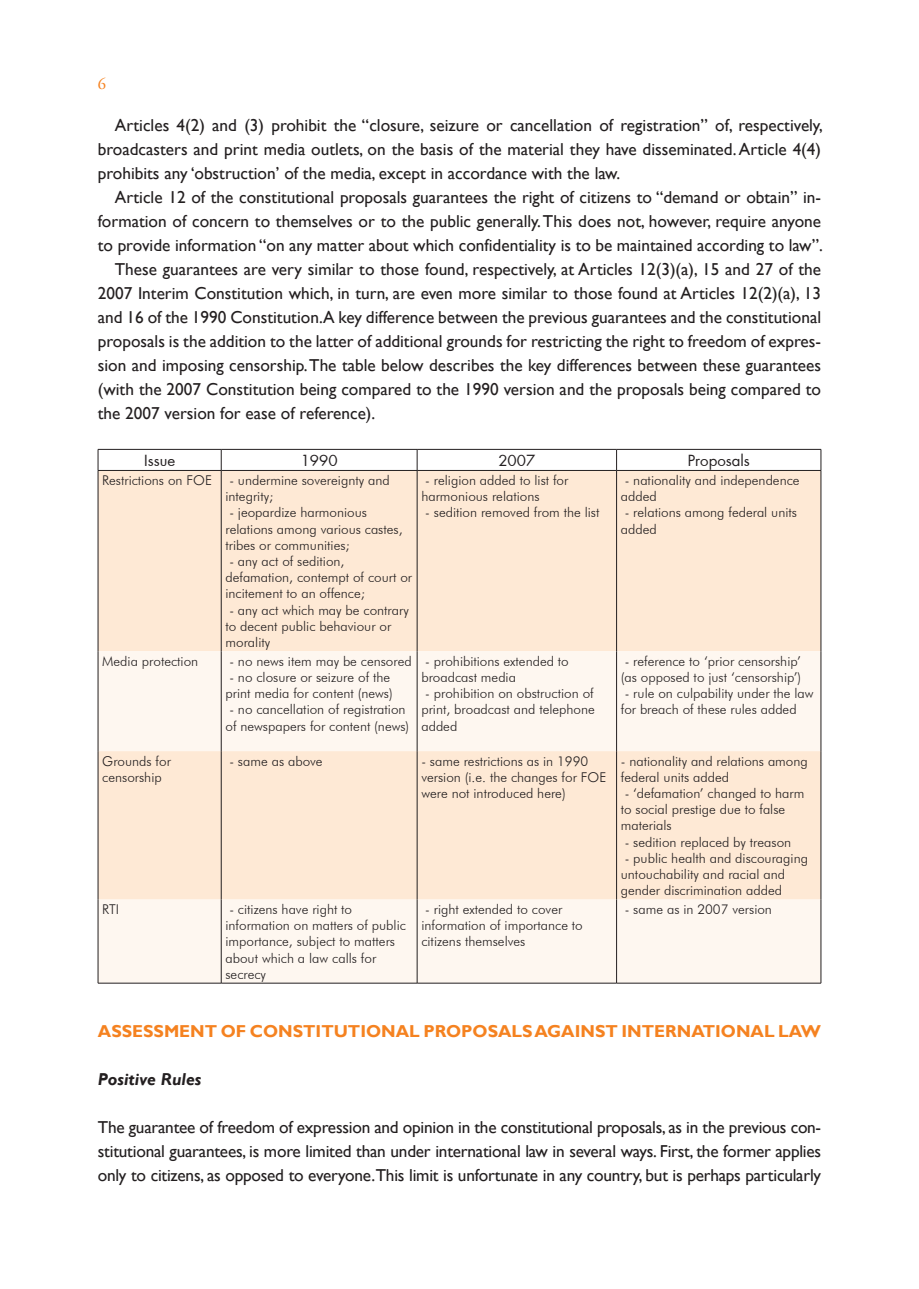
<style>
.page{position:relative;width:919px;height:1289px;background:#fff}
.page>*{position:absolute;margin:0;border:0;box-sizing:border-box;transform-origin:0 0}
.t1{font:17.25px/24px "Gill Sans";color:#231f20;text-align:justify}
.t2{font:700 17.25px "Gill Sans";color:#f58220}
.t3{font:italic 700 17.25px "Gill Sans";color:#231f20}
.t4{font:16.5px "Adobe Garamond Pro";color:#f58220}
.t5{font:15px "Futura";color:#231f20}
.t6{font:300 13.5px/16.2px "Futura BT";color:#231f20}
</style>
<div class="page">
<div style="left:99px;top:471px;width:721px;height:180px;background:#fee9d5"></div>
<svg style="left:99px;top:651px;width:721px;height:331px;fill:#fef7f0"></svg>
<hr style="left:98px;top:449px;width:123px;height:1px;background:#231f20">
<svg style="left:98px;top:449px;width:1px;height:21px"></svg>
<hr style="left:221px;top:449px;width:196px;height:1px;background:#231f20">
<svg style="left:221px;top:449px;width:1px;height:21px"></svg>
<hr style="left:417px;top:449px;width:199px;height:1px;background:#231f20">
<svg style="left:417px;top:449px;width:1px;height:21px"></svg>
<hr style="left:616px;top:449px;width:205px;height:1px;background:#231f20">
<svg style="left:616px;top:449px;width:1px;height:21px"></svg>
<svg style="left:820px;top:449px;width:1px;height:21px"></svg>
<hr style="left:98px;top:470px;width:1px;height:181px;background:#231f20">
<hr style="left:221px;top:470px;width:1px;height:181px;background:#231f20">
<hr style="left:417px;top:470px;width:1px;height:181px;background:#231f20">
<hr style="left:616px;top:470px;width:1px;height:181px;background:#231f20">
<hr style="left:820px;top:470px;width:1px;height:181px;background:#231f20">
<hr style="left:98px;top:651px;width:1px;height:100px;background:#231f20">
<hr style="left:221px;top:651px;width:1px;height:100px;background:#231f20">
<hr style="left:417px;top:651px;width:1px;height:100px;background:#231f20">
<hr style="left:616px;top:651px;width:1px;height:100px;background:#231f20">
<hr style="left:820px;top:651px;width:1px;height:100px;background:#231f20">
<hr style="left:98px;top:751px;width:1px;height:148px;background:#231f20">
<hr style="left:221px;top:751px;width:1px;height:148px;background:#231f20">
<hr style="left:417px;top:751px;width:1px;height:148px;background:#231f20">
<hr style="left:616px;top:751px;width:1px;height:148px;background:#231f20">
<hr style="left:820px;top:751px;width:1px;height:148px;background:#231f20">
<hr style="left:98px;top:899px;width:1px;height:83px;background:#231f20">
<hr style="left:221px;top:899px;width:1px;height:83px;background:#231f20">
<hr style="left:417px;top:899px;width:1px;height:83px;background:#231f20">
<hr style="left:616px;top:899px;width:1px;height:83px;background:#231f20">
<hr style="left:820px;top:899px;width:1px;height:83px;background:#231f20">
<hr style="left:98px;top:982px;width:123px;height:1px;background:#231f20">
<hr style="left:221px;top:982px;width:196px;height:1px;background:#231f20">
<hr style="left:417px;top:982px;width:199px;height:1px;background:#231f20">
<hr style="left:616px;top:982px;width:205px;height:1px;background:#231f20">
<hr style="left:98px;top:470px;width:123px;height:1px;background:#231f20">
<hr style="left:221px;top:470px;width:196px;height:1px;background:#231f20">
<hr style="left:417px;top:470px;width:199px;height:1px;background:#231f20">
<hr style="left:616px;top:470px;width:205px;height:1px;background:#231f20">
<p class="t4" style="left:98px;top:73px;width:10px">6</p>
<p class="t1" style="left:98px;top:113px;width:726px;text-indent:17px">Articles 4(2) and (3) prohibit the “closure, seizure or cancellation of registration” of, respectively, broadcasters and print media outlets, on the basis of the material they have disseminated. Article 4(4) prohibits any ‘obstruction’ of the media, except in accordance with the law.</p>
<p class="t1" style="left:115px;top:185px;width:707px">Article 12 of the constitutional proposals guarantees the right of citizens to “demand or obtain” in-</p>
<p class="t1" style="left:98px;top:209px;width:724px">formation of concern to themselves or to the public generally. This does not, however, require anyone</p>
<p class="t1" style="left:98px;top:233px;width:726px">to provide information “on any matter about which confidentiality is to be maintained according to law”.</p>
<p class="t1" style="left:115px;top:257px;width:707px">These guarantees are very similar to those found, respectively, at Articles 12(3)(a), 15 and 27 of the</p>
<p class="t1" style="left:98px;top:281px;width:724px">2007 Interim Constitution which, in turn, are even more similar to those found at Articles 12(2)(a), 13</p>
<p class="t1" style="left:98px;top:305px;width:724px">and 16 of the 1990 Constitution.A key difference between the previous guarantees and the constitutional</p>
<p class="t1" style="left:98px;top:329px;width:724px">proposals is the addition to the latter of additional grounds for restricting the right to freedom of expres-</p>
<p class="t1" style="left:98px;top:353px;width:724px">sion and imposing censorship. The table below describes the key differences between these guarantees</p>
<p class="t1" style="left:98px;top:377px;width:724px">(with the 2007 Constitution being compared to the 1990 version and the proposals being compared to</p>
<p class="t1" style="left:98px;top:401px;width:279px">the 2007 version for ease of reference).</p>
<p class="t5" style="left:144px;top:454px;width:33px">Issue</p>
<p class="t5" style="left:301px;top:454px;width:38px">1990</p>
<p class="t5" style="left:498px;top:454px;width:38px">2007</p>
<p class="t5" style="left:687px;top:454px;width:64px">Proposals</p>
<p class="t6" style="left:102px;top:472px;width:111px">Restrictions on FOE</p>
<p class="t6" style="left:225px;top:472px;width:166px">- undermine sovereignty and integrity;</p>
<p class="t6" style="left:225px;top:504px;width:178px">- jeopardize harmonious relations among various castes, tribes or communities;</p>
<p class="t6" style="left:225px;top:553px;width:188px">- any act of sedition,<br>defamation, contempt of court or incitement to an offence;</p>
<p class="t6" style="left:225px;top:601px;width:185px">- any act which may be contrary to decent public behaviour or morality</p>
<p class="t6" style="left:421px;top:472px;width:148px">- religion added to list for harmonious relations</p>
<p class="t6" style="left:425px;top:504px;width:176px">- sedition removed from the list</p>
<p class="t6" style="left:620px;top:472px;width:180px">- nationality and independence added</p>
<p class="t6" style="left:620px;top:504px;width:178px">- relations among federal units added</p>
<p class="t6" style="left:102px;top:652px;width:97px">Media protection</p>
<p class="t6" style="left:229px;top:652px;width:184px">- no news item may be censored</p>
<p class="t6" style="left:225px;top:669px;width:169px">- no closure or seizure of the print media for content (news)</p>
<p class="t6" style="left:225px;top:701px;width:185px">- no cancellation of registration of newspapers for content (news)</p>
<p class="t6" style="left:421px;top:652px;width:149px">- prohibitions extended to broadcast media</p>
<p class="t6" style="left:421px;top:685px;width:175px;text-align:justify">- prohibition on obstruction of print, broadcast and telephone added</p>
<p class="t6" style="left:620px;top:652px;width:182px">- reference to ‘prior censorship’ (as opposed to just ‘censorship’)</p>
<p class="t6" style="left:620px;top:685px;width:194px">- rule on culpability under the law for breach of these rules added</p>
<p class="t6" style="left:102px;top:752px;width:70px">Grounds for censorship</p>
<p class="t6" style="left:229px;top:752px;width:95px">- same as above</p>
<p class="t6" style="left:421px;top:752px;width:186px">- same restrictions as in 1990 version (i.e. the changes for FOE were not introduced here)</p>
<p class="t6" style="left:620px;top:752px;width:188px">- nationality and relations among federal units added</p>
<p class="t6" style="left:620px;top:785px;width:185px">- ‘defamation’ changed to harm to social prestige due to false materials</p>
<p class="t6" style="left:624px;top:833px;width:168px">- sedition replaced by treason</p>
<p class="t6" style="left:620px;top:849px;width:189px">- public health and discouraging untouchability and racial and gender discrimination added</p>
<p class="t6" style="left:102px;top:901px;width:18px">RTI</p>
<p class="t6" style="left:225px;top:901px;width:182px">- citizens have right to information on matters of public importance, subject to matters about which a law calls for secrecy</p>
<p class="t6" style="left:421px;top:901px;width:163px">- right extended to cover information of importance to citizens themselves</p>
<p class="t6" style="left:624px;top:901px;width:149px">- same as in 2007 version</p>
<p class="t2" style="left:98px;top:1021px;width:724px">ASSESSMENT OF CONSTITUTIONAL PROPOSALS AGAINST INTERNATIONAL LAW</p>
<p class="t3" style="left:98px;top:1069px;width:105px">Positive Rules</p>
<p class="t1" style="left:98px;top:1115px;width:724px">The guarantee of freedom of expression and opinion in the constitutional proposals, as in the previous con&shy;stitutional guarantees, is more limited than under international law in several ways. First, the former applies only to citizens, as opposed to everyone.This limit is unfortunate in any country, but is perhaps particularly</p>
</div>
